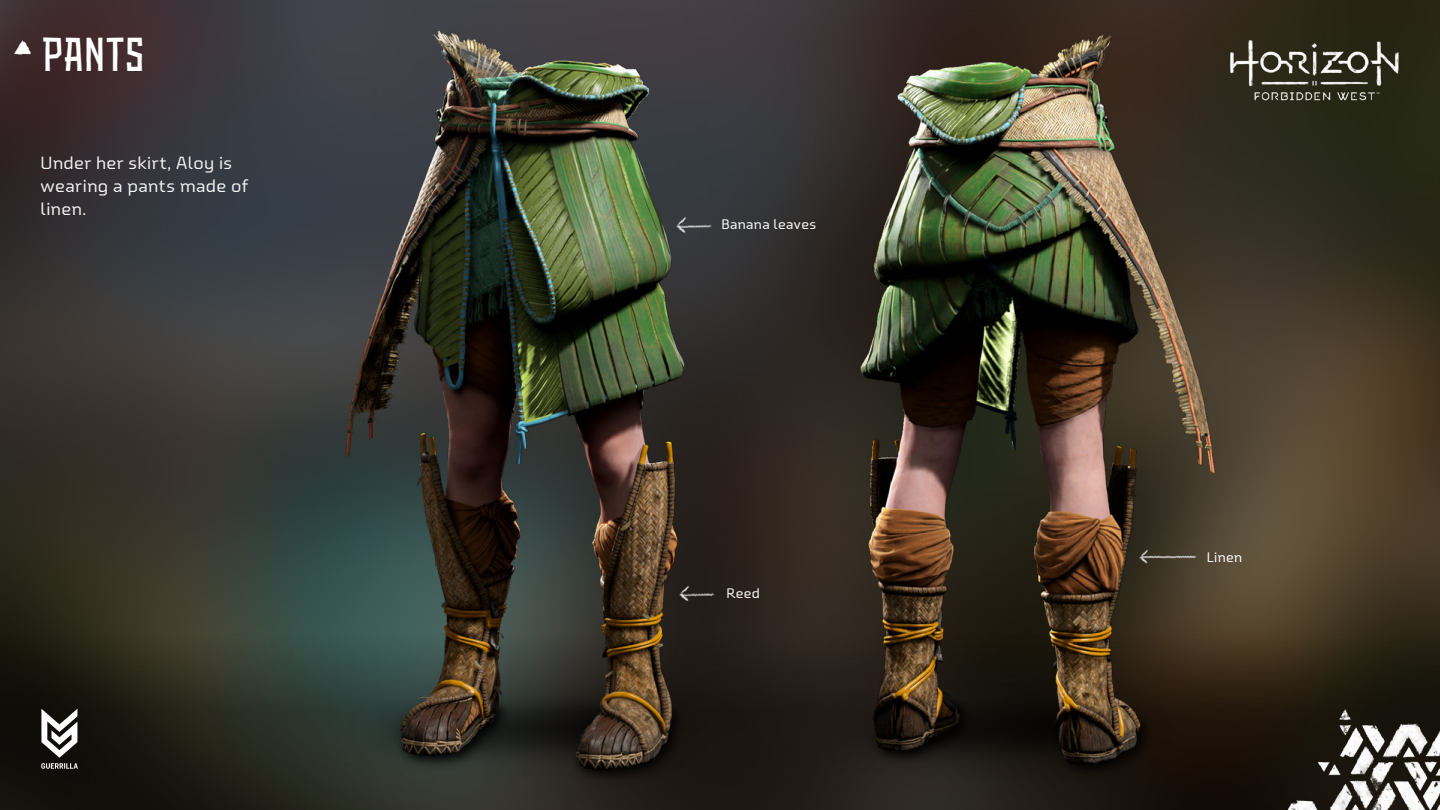
<style>
.page{position:relative;width:1440px;height:810px;background:#fff}
.page>*{position:absolute;margin:0;border:0;box-sizing:border-box;transform-origin:0 0}
.t1{font:condensed 45px "Hunter";color:#fff}
.t2{font:expanded 17.25px/22.8px "Oita";letter-spacing:.025em;color:#f3f3f4}
.t3{font:expanded 13.5px "Oita";letter-spacing:.03em;color:#fff}
</style>
<div class="page">
<img style="left:0;top:0;width:1440px;height:634px">
<img style="left:15px;top:40px;width:15px;height:19px">
<img style="left:1336px;top:34px;width:70px;height:73px">
<svg style="left:0;top:634px;width:1440px;height:176px;background:#1e1b12"></svg>
<img style="left:196px;top:0;width:1140px;height:803px">
<img style="left:690px;top:220px;width:29px;height:9px">
<img style="left:670px;top:216px;width:20px;height:19px">
<img style="left:1152px;top:553px;width:50px;height:7px">
<img style="left:1135px;top:549px;width:17px;height:16px">
<img style="left:693px;top:589px;width:28px;height:8px">
<img style="left:673px;top:584px;width:20px;height:20px">
<img style="left:1262px;top:690px;width:178px;height:120px">
<svg style="left:41px;top:709px;width:37px;height:60px"></svg>
<h1 class="t1" style="left:41px;top:26px;width:106px">PANTS</h1>
<p class="t2" style="left:40px;top:151px;width:209px">Under her skirt, Aloy is wearing a pants made of linen.</p>
<p class="t3" style="left:722px;top:215px;width:96px">Banana leaves</p>
<p class="t3" style="left:726px;top:584px;width:35px">Reed</p>
<p class="t3" style="left:1207px;top:548px;width:37px">Linen</p>
</div>
